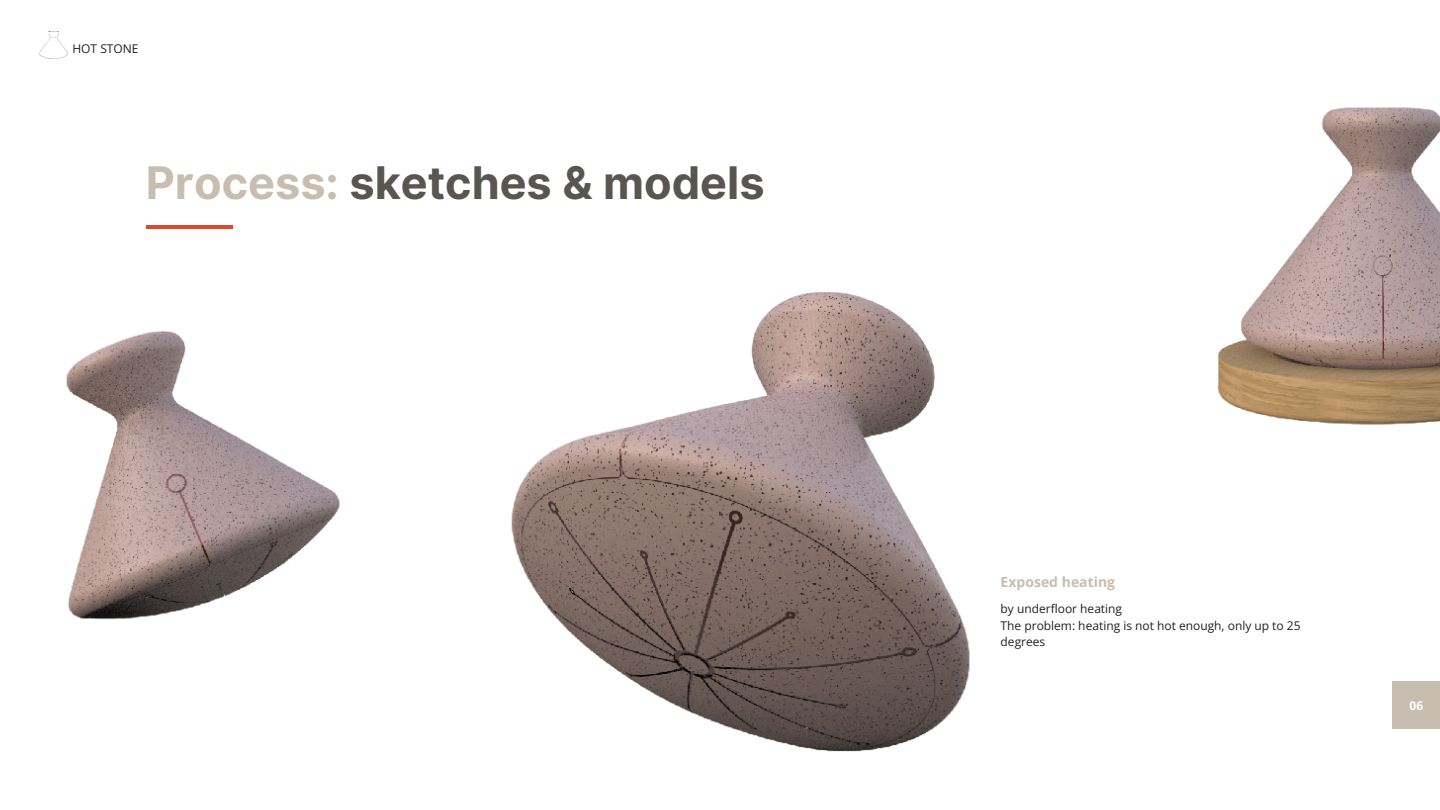
<style>
.page{position:relative;width:1440px;height:810px;background:#fff}
.page>*{position:absolute;margin:0;border:0;box-sizing:border-box;transform-origin:0 0}
.t1{font:700 45px "Inter";color:#59554f}
.t2{font:700 14px "Open Sans";color:#c8beaf}
.t3{font:12px/16.5px "Open Sans";color:#1f2020}
.t4{font:700 12px "Open Sans";color:#fff}
.s1{color:#c8beaf}
</style>
<div class="page">
<div style="left:1393px;top:682px;width:47px;height:47px;background:#c8beaf"></div>
<img style="left:66px;top:292px;width:904px;height:460px">
<img style="left:1217px;top:107px;width:223px;height:318px">
<hr style="left:146px;top:225px;width:86px;height:4px;background:#d94b30">
<img style="left:40px;top:31px;width:28px;height:27px">
<h2 class="t3" style="left:72px;top:40px;width:68px">HOT STONE</h2>
<p class="t1" style="left:146px;top:155px;width:620px"><span class="s1">Process:</span> sketches &amp; models</p>
<p class="t2" style="left:1001px;top:572px;width:116px">Exposed heating</p>
<h3 class="t3" style="left:1001px;top:601px;width:123px">by underfloor heating</h3>
<h1 class="t3" style="left:1001px;top:617px;width:301px">The problem: heating is not hot enough, only up to 25 degrees</h1>
<p class="t4" style="left:1410px;top:697px;width:15px">06</p>
</div>
